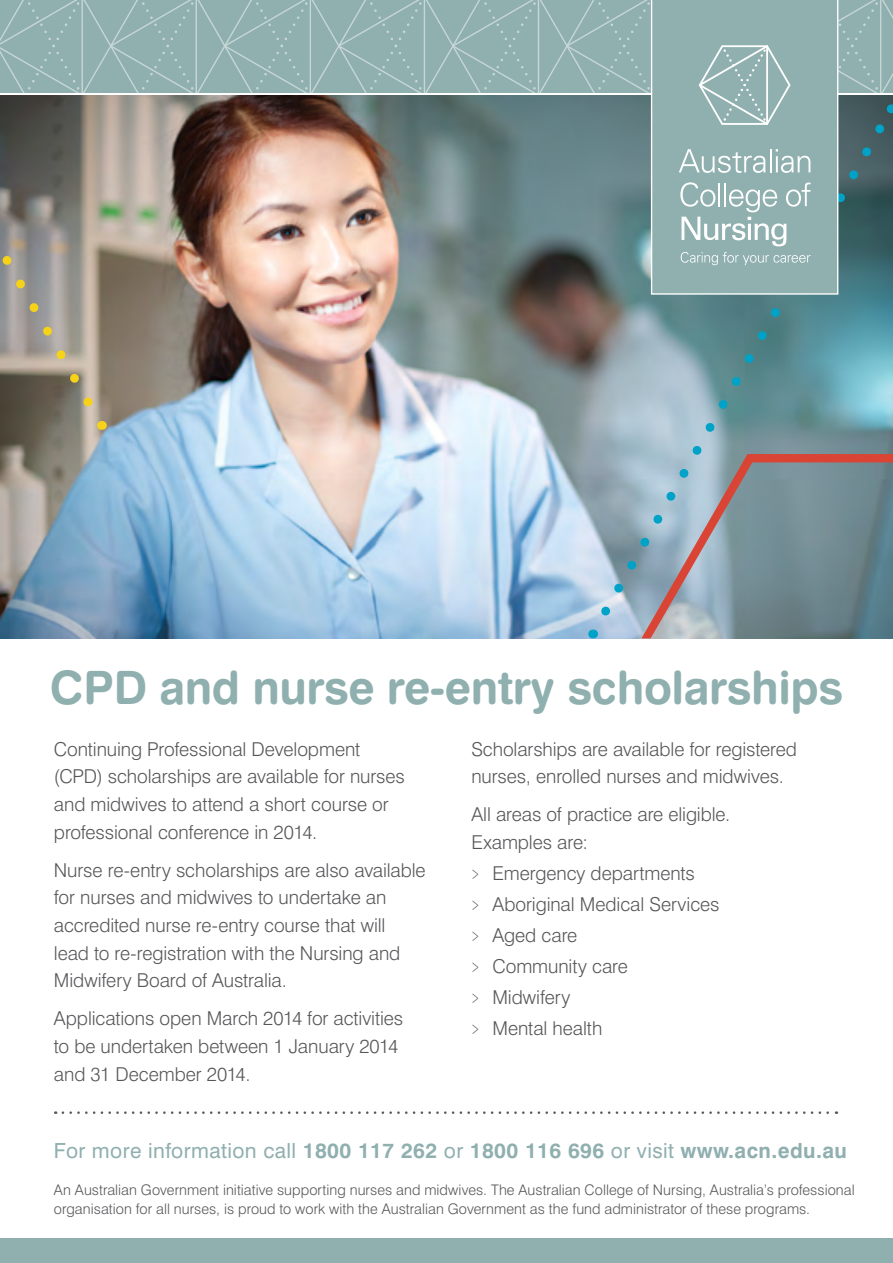
<style>
.page{position:relative;width:893px;height:1263px;background:#fff}
.page>*{position:absolute;margin:0;border:0;box-sizing:border-box;transform-origin:0 0}
.t1{font:46.05px "Swiss 721 BT Bold Rounded";letter-spacing:-.01em;color:#90afaf}
.t2{font:700 20.85px "Swiss 721 BT";letter-spacing:.02em;color:#90afaf}
.t3{font:300 19.05px/27.6px "Swiss 721 BT";letter-spacing:-.005em;color:#565659}
.t4{font:300 19.05px/30.9px "Swiss 721 BT";letter-spacing:-.005em;color:#565659;scale:.5 1}
.t5{font:300 14.55px/18.8px "Swiss 721 BT";letter-spacing:.005em;color:#565659}
.s1{font-weight:400}
</style>
<div class="page">
<img style="left:0;top:414px;width:641px;height:224px">
<div style="left:0;top:1238px;width:893px;height:25px;background:#90afaf"></div>
<svg style="left:641px;top:623px;width:252px;height:15px;background:#7f8e94"></svg>
<svg style="left:594px;top:414px;width:299px;height:209px;background:#879ba4"></svg>
<img style="left:0;top:0;width:893px;height:414px">
<svg style="left:63px;top:1111px;width:774px;height:3px"></svg>
<h1 class="t1" style="left:50px;top:659px;width:795px">CPD and nurse re-entry scholarships</h1>
<p class="t3" style="left:471px;top:735px;width:327px">Scholarships are available for registered nurses, enrolled nurses and midwives.</p>
<p class="t3" style="left:471px;top:800px;width:260px">All areas of practice are eligible.<br>Examples are:</p>
<p class="t4" style="left:471px;top:857px;width:498px">&gt; Emergency departments<br>&gt; Aboriginal Medical Services &gt; Aged care<br>&gt; Community care<br>&gt; Midwifery<br>&gt; Mental health</p>
<p class="t3" style="left:54px;top:735px;width:352px">Continuing Professional Development (CPD) scholarships are available for nurses and midwives to attend a short course or professional conference in 2014.</p>
<p class="t3" style="left:54px;top:856px;width:373px">Nurse re-entry scholarships are also available for nurses and midwives to undertake an accredited nurse re-entry course that will<br>lead to re-registration with the Nursing and Midwifery Board of Australia.</p>
<p class="t3" style="left:54px;top:1004px;width:351px">Applications open March 2014 for activities to be undertaken between 1 January 2014 and 31 December 2014.</p>
<p class="t2" style="left:54px;top:1138px;width:795px"><span class="s1">For more information call</span> 1800 117 262 <span class="s1">or</span> 1800 116 696 <span class="s1">or visit</span> www.acn.edu.au</p>
<p class="t5" style="left:54px;top:1180px;width:802px">An Australian Government initiative supporting nurses and midwives. The Australian College of Nursing, Australia’s professional organisation for all nurses, is proud to work with the Australian Government as the fund administrator of these programs.</p>
</div>
